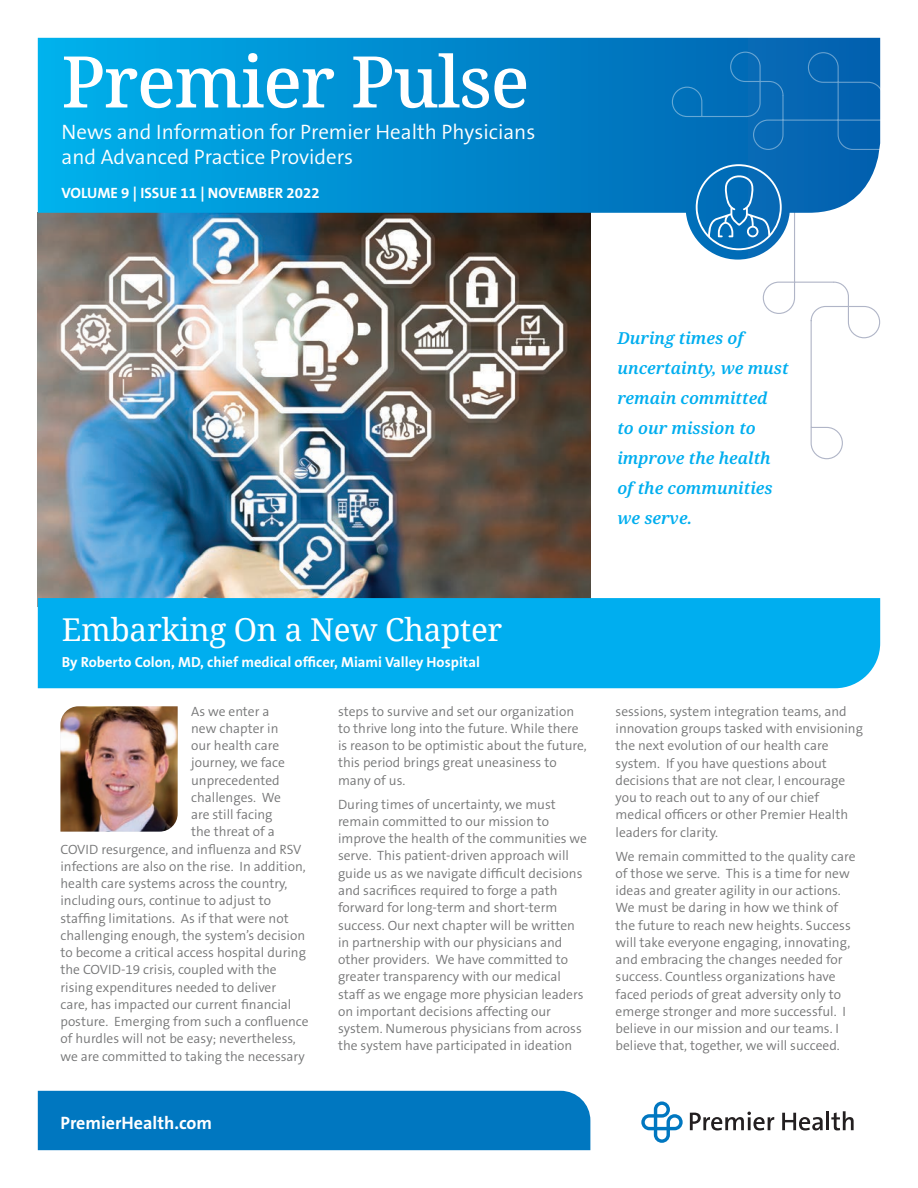
<style>
.page{position:relative;width:918px;height:1188px;background:#fff}
.page>*{position:absolute;margin:0;border:0;box-sizing:border-box;transform-origin:0 0}
.t1{font:500 71.25px "Noto Serif";letter-spacing:-.02em;color:#fff}
.t2{font:31.5px "Noto Serif";letter-spacing:-.01em;color:#fff}
.t3{font:300 21px/25.2px "The Sans B4";color:#fff}
.t4{font:700 18px "The Sans B7";color:#fff}
.t5{font:italic 600 16.5px/30px "Noto Serif";color:#00aeef}
.t6{font:700 15px "The Sans B7";color:#fff}
.t7{font:700 14.7px "The Sans B7";color:#fff}
.t8{font:300 13.5px/17.2px "The Sans B4";color:#4b4c4d}
</style>
<div class="page">
<img style="left:38px;top:260px;width:552px;height:338px">
<div style="left:38px;top:1091px;width:552px;height:59px;background:#0077c0"></div>
<svg style="left:641px;top:1101px;width:42px;height:42px"></svg>
<svg style="left:690px;top:1112px;width:84px;height:18px"></svg>
<svg style="left:782px;top:1111px;width:72px;height:19px"></svg>
<div style="left:38px;top:598px;width:842px;height:90px;background:#00aeef"></div>
<img style="left:60px;top:706px;width:118px;height:126px">
<svg style="left:38px;top:38px;width:842px;height:222px;background:#1589bf"></svg>
<svg style="left:671px;top:51px;width:210px;height:409px"></svg>
<p class="t1" style="left:62px;top:33px;width:469px">Premier Pulse</p>
<p class="t3" style="left:61px;top:120px;width:475px">News and Information for Premier Health Physicians and Advanced Practice Providers</p>
<p class="t6" style="left:62px;top:185px;width:260px">VOLUME 9 | ISSUE 11 | NOVEMBER 2022</p>
<p class="t5" style="left:617px;top:323px;width:173px">During times of uncertainty, we must remain committed<br>to our mission to improve the health of the communities we serve.</p>
<p class="t2" style="left:62px;top:608px;width:442px">Embarking On a New Chapter</p>
<p class="t7" style="left:62px;top:654px;width:420px">By Roberto Colon, MD, chief medical officer, Miami Valley Hospital</p>
<p class="t8" style="left:191px;top:703px;width:80px">As we enter a</p>
<p class="t8" style="left:191px;top:720px;width:89px">new chapter in</p>
<p class="t8" style="left:191px;top:737px;width:90px">our health care</p>
<p class="t8" style="left:191px;top:755px;width:95px">journey, we face</p>
<p class="t8" style="left:191px;top:772px;width:90px">unprecedented</p>
<p class="t8" style="left:191px;top:789px;width:91px">challenges. We</p>
<p class="t8" style="left:191px;top:806px;width:83px">are still facing</p>
<p class="t8" style="left:191px;top:824px;width:85px">the threat of a</p>
<p class="t8" style="left:60px;top:841px;width:242px">COVID resurgence, and influenza and RSV</p>
<p class="t8" style="left:60px;top:858px;width:247px">infections are also on the rise. In addition,</p>
<p class="t8" style="left:60px;top:875px;width:229px">health care systems across the country,</p>
<p class="t8" style="left:60px;top:893px;width:212px">including ours, continue to adjust to</p>
<p class="t8" style="left:60px;top:910px;width:230px">staffing limitations. As if that were not</p>
<p class="t8" style="left:60px;top:927px;width:246px">challenging enough, the system’s decision</p>
<p class="t8" style="left:60px;top:944px;width:247px">to become a critical access hospital during</p>
<p class="t8" style="left:60px;top:962px;width:218px">the COVID-19 crisis, coupled with the</p>
<p class="t8" style="left:60px;top:979px;width:217px">rising expenditures needed to deliver</p>
<p class="t8" style="left:60px;top:996px;width:232px">care, has impacted our current financial</p>
<p class="t8" style="left:60px;top:1013px;width:250px">posture. Emerging from such a confluence</p>
<p class="t8" style="left:60px;top:1031px;width:237px">of hurdles will not be easy; nevertheless,</p>
<p class="t8" style="left:60px;top:1048px;width:246px">we are committed to taking the necessary</p>
<p class="t4" style="left:60px;top:1113px;width:153px">PremierHealth.com</p>
<p class="t8" style="left:338px;top:703px;width:250px">steps to survive and set our organization to thrive long into the future. While there is reason to be optimistic about the future, this period brings great uneasiness to many of us.</p>
<p class="t8" style="left:338px;top:796px;width:251px">During times of uncertainty, we must remain committed to our mission to improve the health of the communities we serve. This patient-driven approach will guide us as we navigate difficult decisions and sacrifices required to forge a path forward for long-term and short-term success. Our next chapter will be written in partnership with our physicians and other providers. We have committed to greater transparency with our medical staff as we engage more physician leaders on important decisions affecting our system. Numerous physicians from across the system have participated in ideation</p>
<p class="t8" style="left:616px;top:703px;width:249px">sessions, system integration teams, and innovation groups tasked with envisioning the next evolution of our health care system. If you have questions about decisions that are not clear, I encourage you to reach out to any of our chief medical officers or other Premier Health leaders for clarity.</p>
<p class="t8" style="left:616px;top:848px;width:242px">We remain committed to the quality care of those we serve. This is a time for new ideas and greater agility in our actions.<br>We must be daring in how we think of the future to reach new heights. Success will take everyone engaging, innovating, and embracing the changes needed for success. Countless organizations have faced periods of great adversity only to emerge stronger and more successful. I believe in our mission and our teams. I believe that, together, we will succeed.</p>
</div>
